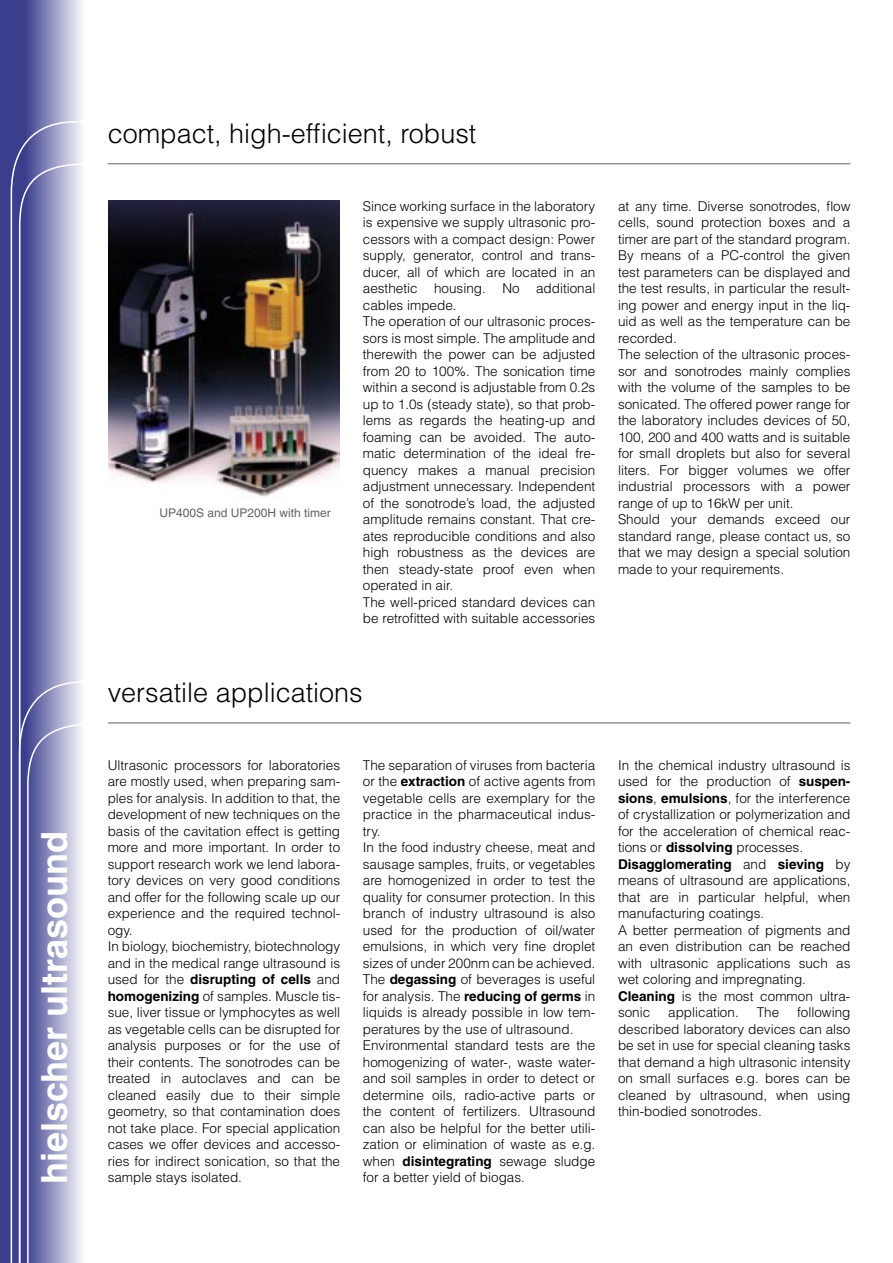
<style>
.page{position:relative;width:893px;height:1263px;background:#fff}
.page>*{position:absolute;margin:0;border:0;box-sizing:border-box;transform-origin:0 0}
.t1{font:700 36px "Helvetica";color:#fff}
.t2{font:300 27px "Helvetica";color:#000}
.t3{font:300 13.5px/16.5px "Helvetica";color:#000}
.t4{font:12px "Helvetica";color:#636363}
.s1{font-weight:700}
</style>
<div class="page">
<img style="left:108px;top:200px;width:232px;height:297px">
<svg style="left:0;top:0;width:82px;height:1263px;background:#585b9d"></svg>
<svg style="left:10px;top:119px;width:72px;height:1144px;background:#8789b9"></svg>
<hr style="left:108px;top:163px;width:742px;height:1px;background:#939393">
<svg style="left:18px;top:679px;width:90px;height:584px"></svg>
<hr style="left:108px;top:722px;width:742px;height:2px;background:#939393">
<h1 class="t1" style="left:32px;top:1184px;width:355px;rotate:-90deg">hielscher ultrasound</h1>
<h2 class="t2" style="left:108px;top:116px;width:370px">compact, high-efficient, robust</h2>
<p class="t4" style="left:160px;top:506px;width:173px">UP400S and UP200H with timer</p>
<p class="t3" style="left:363px;top:197px;width:234px">Since working surface in the laboratory is expensive we supply ultrasonic pro&shy;cessors with a compact design: Power supply, generator, control and trans&shy;ducer, all of which are located in an aesthetic housing. No additional cables impede.<br>The operation of our ultrasonic proces&shy;sors is most simple. The amplitude and therewith the power can be adjusted from 20 to 100%. The sonication time within a second is adjustable from 0.2s up to 1.0s (steady state), so that prob&shy;lems as regards the heating-up and foaming can be avoided. The auto&shy;matic determination of the ideal fre&shy;quency makes a manual precision adjustment unnecessary. Independent of the sonotrode’s load, the adjusted amplitude remains constant. That cre&shy;ates reproducible conditions and also high robustness as the devices are then steady-state proof even when operated in air.<br>The well-priced standard devices can be retrofitted with suitable accessories</p>
<p class="t3" style="left:618px;top:197px;width:234px">at any time. Diverse sonotrodes, flow cells, sound protection boxes and a timer are part of the standard program.<br>By means of a PC-control the given test parameters can be displayed and the test results, in particular the result&shy;ing power and energy input in the liq&shy;uid as well as the temperature can be recorded.<br>The selection of the ultrasonic proces&shy;sor and sonotrodes mainly complies with the volume of the samples to be sonicated. The offered power range for the laboratory includes devices of 50, 100, 200 and 400 watts and is suitable for small droplets but also for several liters. For bigger volumes we offer industrial processors with a power range of up to 16kW per unit.<br>Should your demands exceed our standard range, please contact us, so that we may design a special solution made to your requirements.</p>
<h2 class="t2" style="left:108px;top:675px;width:257px">versatile applications</h2>
<p class="t3" style="left:108px;top:757px;width:234px">Ultrasonic processors for laboratories are mostly used, when preparing sam&shy;ples for analysis. In addition to that, the development of new techniques on the basis of the cavitation effect is getting more and more important. In order to support research work we lend labora&shy;tory devices on very good conditions and offer for the following scale up our experience and the required technol&shy;ogy.<br>In biology, biochemistry, biotechnology and in the medical range ultrasound is used for the <span class="s1">disrupting of cells</span> and <span class="s1">homogenizing</span> of samples. Muscle tis&shy;sue, liver tissue or lymphocytes as well as vegetable cells can be disrupted for analysis purposes or for the use of their contents. The sonotrodes can be treated in autoclaves and can be cleaned easily due to their simple geometry, so that contamination does not take place. For special application cases we offer devices and accesso&shy;ries for indirect sonication, so that the sample stays isolated.</p>
<p class="t3" style="left:363px;top:757px;width:234px">The separation of viruses from bacteria or the <span class="s1">extraction</span> of active agents from vegetable cells are exemplary for the practice in the pharmaceutical indus&shy;try.<br>In the food industry cheese, meat and sausage samples, fruits, or vegetables are homogenized in order to test the quality for consumer protection. In this branch of industry ultrasound is also used for the production of oil/water emulsions, in which very fine droplet sizes of under 200nm can be achieved.<br>The <span class="s1">degassing</span> of beverages is useful for analysis. The <span class="s1">reducing of germs</span> in liquids is already possible in low tem&shy;peratures by the use of ultrasound.<br>Environmental standard tests are the homogenizing of water-, waste water&shy;and soil samples in order to detect or determine oils, radio-active parts or the content of fertilizers. Ultrasound can also be helpful for the better utili&shy;zation or elimination of waste as e.g. when <span class="s1">disintegrating</span> sewage sludge for a better yield of biogas.</p>
<p class="t3" style="left:618px;top:757px;width:234px">In the chemical industry ultrasound is used for the production of <span class="s1">suspen&shy;sions</span>, <span class="s1">emulsions</span>, for the interference of crystallization or polymerization and for the acceleration of chemical reac&shy;tions or <span class="s1">dissolving</span> processes.<br><span class="s1">Disagglomerating</span> and <span class="s1">sieving</span> by means of ultrasound are applications, that are in particular helpful, when manufacturing coatings.<br>A better permeation of pigments and an even distribution can be reached with ultrasonic applications such as wet coloring and impregnating.<br><span class="s1">Cleaning</span> is the most common ultra&shy;sonic</p>
<p class="t3" style="left:618px;top:1004px;width:234px;text-align:justify;text-indent:179px">following described laboratory devices can also be set in use for special cleaning tasks that demand a high ultrasonic intensity on small surfaces e.g. bores can be cleaned by ultrasound, when using thin-bodied sonotrodes.</p>
<p class="t3" style="left:668px;top:1004px;width:72px">application.</p>
<p class="t3" style="left:757px;top:1004px;width:24px">The</p>
</div>
